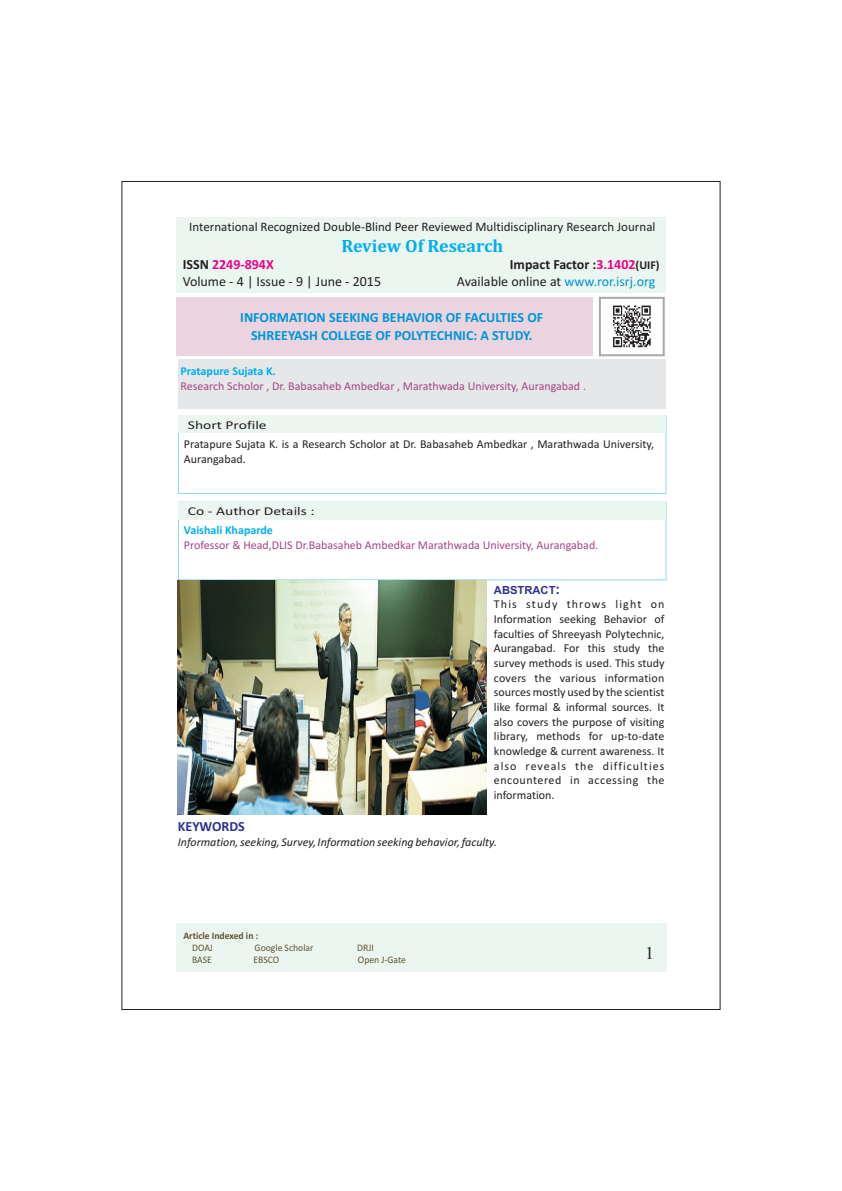
<style>
.page{position:relative;width:842px;height:1191px;background:#fff}
.page>*{position:absolute;margin:0;border:0;box-sizing:border-box;transform-origin:0 0}
.t1{font:700 18px "Cambria";color:#00aeef}
.t2{font:18px "Times New Roman";color:#231f20}
.t3{font:700 14px/17.1px "Calibri";color:#0095d9;text-align:center}
.t4{font:14px "Calibri";color:#231f20}
.t5{font:700 14px "Calibri";color:#231f20}
.t6{font:700 14px "Calibri";color:#ed028c}
.t7{font:700 14px "Calibri";color:#2e3092}
.t8{font:13px "Calibri";color:#231f20}
.t9{font:12px/14.6px "Calibri";color:#231f20;text-align:justify}
.t10{font:12px "Calibri";color:#a54586}
.t11{font:italic 12px "Calibri";color:#231f20}
.t12{font:700 12px "Calibri";color:#00aeef}
.t13{font:12px "Calibri";color:#231f20;scale:1.3 1}
.t14{font:700 12px "Calibri";color:#231f20}
.t15{font:700 11.2px "Arial";color:#2e3092}
.t16{font:10px "Calibri";color:#605230}
.t17{font:700 10px "Calibri";color:#605230}
.s1{color:#231f20}
.s2{color:#ed028c}
.s3{color:#0095d9}
.s4{font-size:14px}
</style>
<div class="page">
<div style="left:176px;top:217px;width:489px;height:76px;background:#ecf6f1"></div>
<div style="left:176px;top:297px;width:417px;height:59px;background:#e9d4df"></div>
<svg style="left:599px;top:296px;width:66px;height:61px"></svg>
<div style="left:178px;top:360px;width:488px;height:49px;background:#e6e7e9"></div>
<div style="left:178px;top:416px;width:488px;height:17px;background:#ecf6f1"></div>
<img style="left:608px;top:301px;width:47px;height:51px">
<div style="left:176px;top:924px;width:491px;height:48px;background:#ecf6f1"></div>
<div style="left:178px;top:502px;width:488px;height:78px;border:1px solid #8dd7f7"></div>
<div style="left:178px;top:502px;width:488px;height:17px;background:#ecf6f1"></div>
<img style="left:178px;top:581px;width:309px;height:233px">
<p class="t8" style="left:189px;top:221px;width:468px">International Recognized Double-Blind Peer Reviewed Multidisciplinary Research Journal</p>
<p class="t6" style="left:183px;top:258px;width:93px"><span class="s1">ISSN</span> 2249-894X</p>
<p class="t5" style="left:510px;top:258px;width:127px">Impact Factor :<span class="s2">3.1402</span></p>
<p class="t14" style="left:636px;top:260px;width:26px">(UIF)</p>
<p class="t4" style="left:183px;top:275px;width:200px">Volume - 4 | Issue - 9 | June - 2015</p>
<p class="t4" style="left:457px;top:275px;width:200px">Available online at <span class="s3">www.ror.isrj.org</span></p>
<h1 class="t1" style="left:341px;top:237px;width:163px">Review Of Research</h1>
<p class="t3" style="left:240px;top:310px;width:305px">INFORMATION SEEKING BEHAVIOR OF FACULTIES OF<br>SHREEYASH COLLEGE OF POLYTECHNIC: A STUDY.</p>
<p class="t12" style="left:180px;top:366px;width:97px">Pratapure Sujata K.</p>
<p class="t10" style="left:180px;top:381px;width:407px">Research Scholor , Dr. Babasaheb Ambedkar , Marathwada University, Aurangabad .</p>
<p class="t13" style="left:188px;top:419px;width:62px">Short Profile</p>
<p class="t9" style="left:184px;top:438px;width:472px">Pratapure Sujata K. is a Research Scholor at Dr. Babasaheb Ambedkar , Marathwada University,<br>Aurangabad.</p>
<p class="t13" style="left:188px;top:506px;width:99px">Co - Author Details :</p>
<p class="t12" style="left:184px;top:525px;width:90px">Vaishali Khaparde</p>
<p class="t10" style="left:184px;top:540px;width:416px">Professor &amp; Head,DLIS Dr.Babasaheb Ambedkar Marathwada University, Aurangabad.</p>
<p class="t15" style="left:494px;top:585px;width:68px">ABSTRACT<span class="s4">:</span></p>
<p class="t9" style="left:494px;top:598px;width:172px">This study throws light on Information seeking Behavior of faculties of Shreeyash Polytechnic, Aurangabad. For this study the survey methods is used. This study covers the various information sources mostly used by the scientist like formal &amp; informal sources. It also covers the purpose of visiting library, methods for up-to-date knowledge &amp; current awareness. It also reveals the difficulties encountered in accessing the information.</p>
<p class="t11" style="left:178px;top:836px;width:321px">Information, seeking, Survey, Information seeking behavior, faculty.</p>
<p class="t7" style="left:178px;top:820px;width:69px">KEYWORDS</p>
<p class="t17" style="left:183px;top:931px;width:76px">Article Indexed in :</p>
<p class="t16" style="left:192px;top:943px;width:22px">DOAJ</p>
<p class="t16" style="left:255px;top:943px;width:60px">Google Scholar</p>
<p class="t16" style="left:357px;top:943px;width:18px">DRJI</p>
<p class="t16" style="left:192px;top:956px;width:21px">BASE</p>
<p class="t16" style="left:253px;top:956px;width:27px">EBSCO</p>
<p class="t16" style="left:358px;top:956px;width:50px">Open J-Gate</p>
<h1 class="t2" style="left:645px;top:946px;width:10px">1</h1>
</div>
